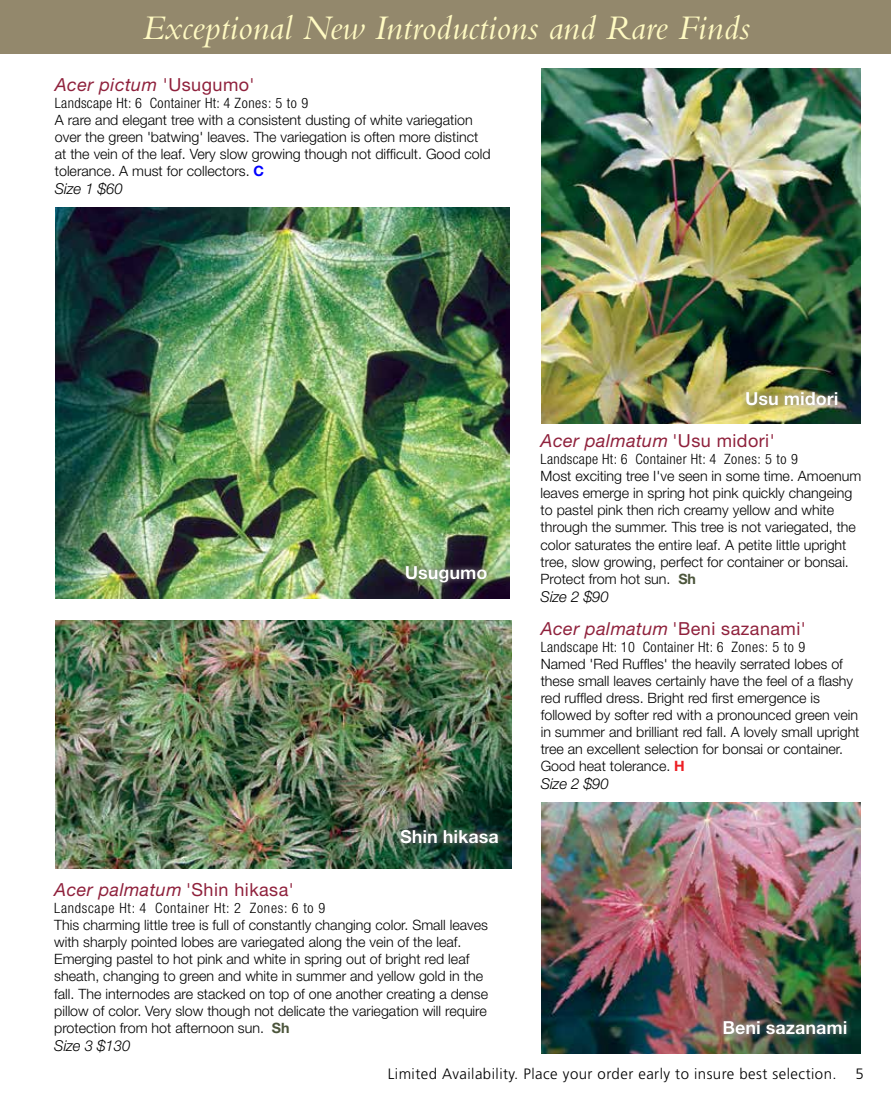
<style>
.page{position:relative;width:891px;height:1107px;background:#fff}
.page>*{position:absolute;margin:0;border:0;box-sizing:border-box;transform-origin:0 0}
.t1{font:italic 36px "Bembo";color:#fffac2}
.t2{font:italic 18px "Helvetica Neue";letter-spacing:.025em;color:#8f213c}
.t3{font:700 18px "Helvetica Neue";color:#fff}
.t4{font:18px "Helvetica Neue";letter-spacing:.025em;color:#8f213c}
.t5{font:300 15px "Frutiger";letter-spacing:.03em;color:#000}
.t6{font:italic 300 15px "Helvetica Neue";color:#000}
.t7{font:300 14.25px/17.1px "Helvetica Neue";color:#000}
.t8{font:300 condensed 14.25px "Helvetica Neue";letter-spacing:.025em;color:#000}
.t9{font:300 condensed 14.25px "Helvetica Neue";letter-spacing:.05em;color:#000}
.s1{font-style:normal}
.s2{font-weight:700;color:#00f}
.s3{font-weight:700;color:#4c553b}
.s4{font-style:italic}
.s5{font-weight:700;color:#ed1f24}
</style>
<div class="page">
<img style="left:56px;top:207px;width:453px;height:392px">
<img style="left:56px;top:620px;width:455px;height:249px">
<img style="left:541px;top:69px;width:319px;height:355px">
<img style="left:542px;top:802px;width:318px;height:252px">
<div style="left:361px;top:544px;width:172px;height:55px;background:#fff;opacity:.75"></div>
<div style="left:369px;top:818px;width:163px;height:36px;background:#fff;opacity:.75"></div>
<div style="left:698px;top:379px;width:189px;height:37px;background:#fff;opacity:.75"></div>
<div style="left:691px;top:1008px;width:189px;height:37px;background:#fff;opacity:.75"></div>
<div style="left:0;top:0;width:891px;height:54px;background:#93886c"></div>
<h1 class="t1" style="left:142px;top:7px;width:609px">Exceptional New Introductions and Rare Finds</h1>
<p class="t2" style="left:55px;top:73px;width:201px">Acer pictum <span class="s1">'Usugumo'</span></p>
<p class="t8" style="left:55px;top:94px;width:255px">Landscape Ht: 6 Container Ht: 4 Zones: 5 to 9</p>
<p class="t7" style="left:55px;top:111px;width:437px">A rare and elegant tree with a consistent dusting of white variegation over the green 'batwing' leaves. The variegation is often more distinct at the vein of the leaf. Very slow growing though not difficult. Good cold tolerance. A must for collectors. <span class="s2">C</span></p>
<p class="t6" style="left:55px;top:180px;width:70px">Size 1 $60</p>
<p class="t3" style="left:405px;top:561px;width:84px">Usugumo</p>
<p class="t3" style="left:400px;top:826px;width:100px">Shin hikasa</p>
<p class="t2" style="left:54px;top:879px;width:241px">Acer palmatum <span class="s1">'Shin hikasa'</span></p>
<p class="t9" style="left:54px;top:900px;width:273px">Landscape Ht: 4 Container Ht: 2 Zones: 6 to 9</p>
<p class="t7" style="left:54px;top:916px;width:435px">This charming little tree is full of constantly changing color. Small leaves with sharply pointed lobes are variegated along the vein of the leaf.<br>Emerging pastel to hot pink and white in spring out of bright red leaf sheath, changing to green and white in summer and yellow gold in the fall. The internodes are stacked on top of one another creating a dense pillow of color. Very slow though not delicate the variegation will require protection from hot afternoon sun. <span class="s3">Sh</span></p>
<p class="t6" style="left:54px;top:1037px;width:78px">Size 3 $130</p>
<p class="t3" style="left:745px;top:387px;width:95px">Usu midori</p>
<p class="t2" style="left:541px;top:430px;width:236px">Acer palmatum <span class="s1">'Usu midori'</span></p>
<p class="t8" style="left:541px;top:451px;width:259px">Landscape Ht: 6 Container Ht: 4 Zones: 5 to 9</p>
<p class="t7" style="left:541px;top:467px;width:322px">Most exciting tree I've seen in some time. Amoenum leaves emerge in spring hot pink quickly changeing to pastel pink then rich creamy yellow and white through the summer. This tree is not variegated, the color saturates the entire leaf. A petite little upright tree, slow growing, perfect for container or bonsai.<br>Protect from hot sun. <span class="s3">Sh</span></p>
<p class="t6" style="left:541px;top:587px;width:70px">Size 2 $90</p>
<p class="t4" style="left:541px;top:617px;width:267px"><span class="s4">Acer palmatum</span> 'Beni sazanami'</p>
<p class="t8" style="left:541px;top:638px;width:266px">Landscape Ht: 10 Container Ht: 6 Zones: 5 to 9</p>
<p class="t7" style="left:541px;top:655px;width:320px">Named 'Red Ruffles' the heavily serrated lobes of these small leaves certainly have the feel of a flashy red ruffled dress. Bright red first emergence is followed by softer red with a pronounced green vein in summer and brilliant red fall. A lovely small upright tree an excellent selection for bonsai or container.<br>Good heat tolerance. <span class="s5">H</span></p>
<p class="t6" style="left:541px;top:775px;width:70px">Size 2 $90</p>
<p class="t3" style="left:723px;top:1016px;width:126px">Beni sazanami</p>
<p class="t5" style="left:388px;top:1066px;width:450px">Limited Availability. Place your order early to insure best selection.</p>
<p class="t5" style="left:856px;top:1066px;width:10px">5</p>
</div>
